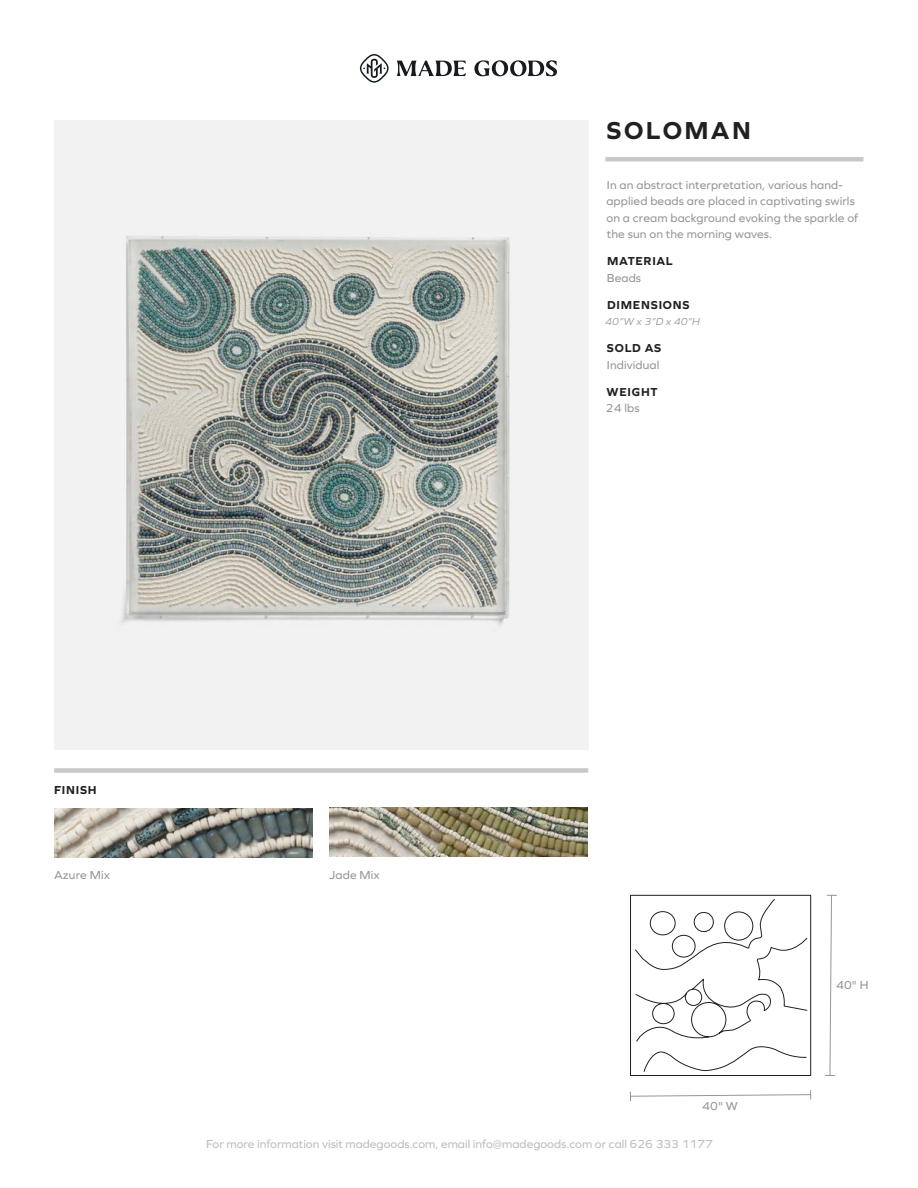
<style>
.page{position:relative;width:918px;height:1188px;background:#fff}
.page>*{position:absolute;margin:0;border:0;box-sizing:border-box;transform-origin:0 0}
.t1{font:700 25.5px "Graphie";letter-spacing:.09em;color:#231f20}
.t2{font:12px/16.5px "Graphie";letter-spacing:.01em;color:#939598}
.t3{font:12px "Graphie";color:#bcbdc0}
.t4{font:700 12px "Graphie";letter-spacing:.065em;color:#231f20}
.t5{font:italic 10.5px "Graphie";color:#939598}
</style>
<div class="page">
<div style="left:605px;top:157px;width:258px;height:5px;background:#c7c8ca"></div>
<svg style="left:397px;top:60px;width:160px;height:16px"></svg>
<svg style="left:360px;top:54px;width:29px;height:29px"></svg>
<div style="left:54px;top:768px;width:534px;height:5px;background:#c7c8ca"></div>
<img style="left:54px;top:120px;width:534px;height:630px">
<svg style="left:630px;top:1090px;width:181px;height:11px"></svg>
<svg style="left:824px;top:895px;width:13px;height:181px"></svg>
<img style="left:54px;top:808px;width:258px;height:50px">
<svg style="left:630px;top:895px;width:181px;height:181px"></svg>
<img style="left:329px;top:808px;width:259px;height:49px">
<h1 class="t1" style="left:607px;top:116px;width:146px">SOLOMAN</h1>
<p class="t4" style="left:54px;top:783px;width:44px">FINISH</p>
<p class="t2" style="left:54px;top:867px;width:58px">Azure Mix</p>
<p class="t2" style="left:329px;top:866px;width:52px">Jade Mix</p>
<p class="t2" style="left:606px;top:176px;width:253px">In an abstract interpretation, various hand&shy;applied beads are placed in captivating swirls on a cream background evoking the sparkle of the sun on the morning waves.</p>
<p class="t4" style="left:607px;top:254px;width:67px">MATERIAL</p>
<p class="t2" style="left:607px;top:269px;width:36px">Beads</p>
<p class="t4" style="left:607px;top:298px;width:84px">DIMENSIONS</p>
<p class="t5" style="left:605px;top:316px;width:96px">40”W x 3”D x 40”H</p>
<p class="t4" style="left:607px;top:341px;width:56px">SOLD AS</p>
<p class="t2" style="left:607px;top:356px;width:54px">Individual</p>
<p class="t4" style="left:607px;top:385px;width:52px">WEIGHT</p>
<p class="t2" style="left:606px;top:400px;width:35px">24 lbs</p>
<p class="t2" style="left:702px;top:1097px;width:37px">40" W</p>
<p class="t2" style="left:836px;top:977px;width:34px">40" H</p>
<p class="t3" style="left:206px;top:1136px;width:508px">For more information visit madegoods.com, email info@madegoods.com or call 626 333 1177</p>
</div>
